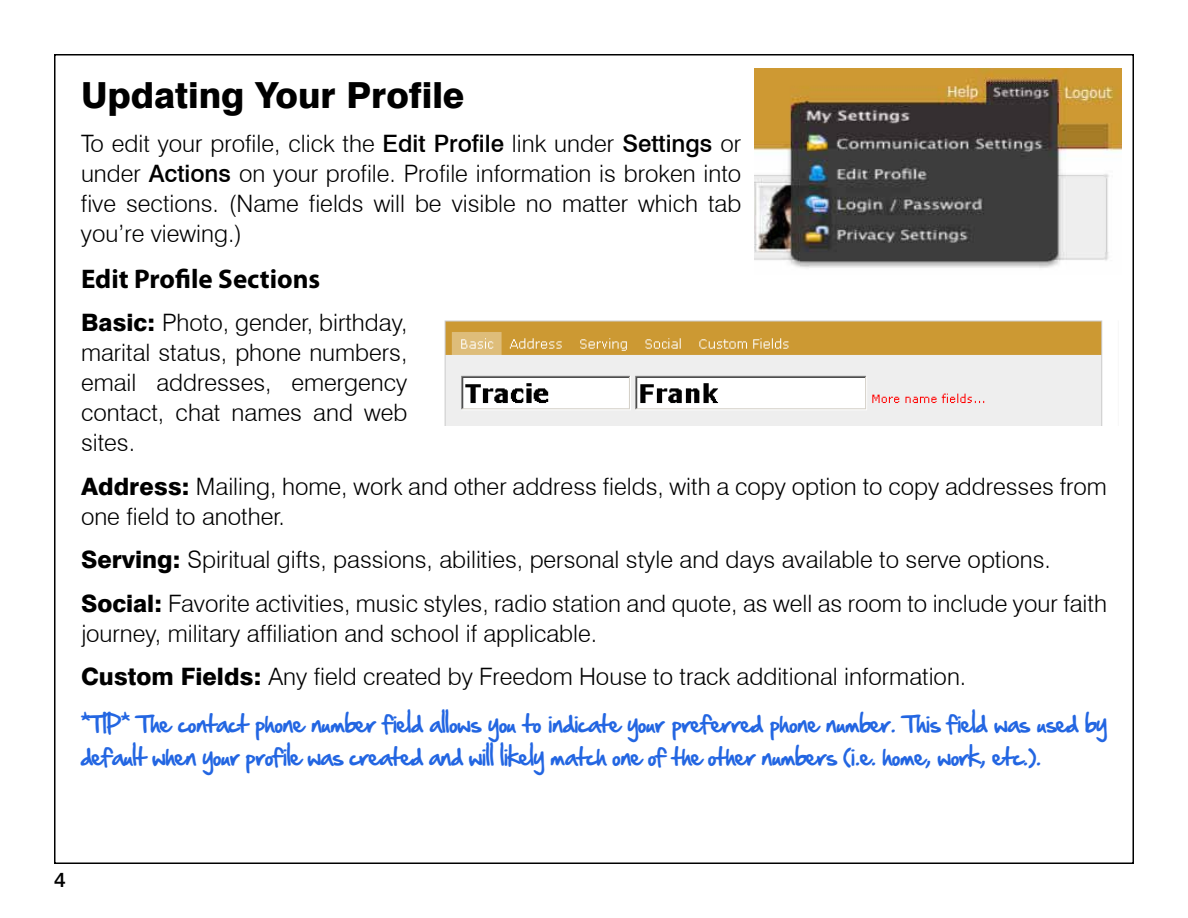
<style>
.page{position:relative;width:1188px;height:918px;background:#fff}
.page>*{position:absolute;margin:0;border:0;box-sizing:border-box;transform-origin:0 0}
.t1{font:800 36px "Swiss 721 BT";color:#000}
.t2{font:700 27px "Myriad Pro";color:#000}
.t3{font:300 24px/30px "Swiss 721 BT";color:#000}
.t4{font:21px/33px "Hand Of Sean";color:#2366e2}
.t5{font:500 21px "Swiss 721 BT";color:#000}
.s1{font-weight:500}
.s2{font-weight:800}
</style>
<div class="page">
<img style="left:444px;top:320px;width:659px;height:106px">
<img style="left:755px;top:68px;width:366px;height:200px">
<h1 class="t1" style="left:81px;top:74px;width:385px">Updating Your Profile</h1>
<p class="t3" style="left:81px;top:128px;width:662px;text-align:justify">To edit your profile, click the <span class="s1">Edit Profile</span> link under <span class="s1">Settings</span> or under <span class="s1">Actions</span> on your profile. Profile information is broken into five sections. (Name fields will be visible no matter which tab you’re viewing.)</p>
<p class="t2" style="left:81px;top:261px;width:241px">Edit Profile Sections</p>
<p class="t3" style="left:81px;top:308px;width:328px;text-align:justify"><span class="s2">Basic:</span> Photo, gender, birthday, marital status, phone numbers, email addresses, emergency contact, chat names and web sites.</p>
<p class="t3" style="left:81px;top:471px;width:1027px"><span class="s2">Address:</span> Mailing, home, work and other address fields, with a copy option to copy addresses from one field to another.</p>
<p class="t3" style="left:81px;top:538px;width:1028px;line-height:43.5px"><span class="s2">Serving:</span> Spiritual gifts, passions, abilities, personal style and days available to serve options.<br><span class="s2">Social:</span> Favorite activities, music styles, radio station and quote, as well as room to include your faith</p>
<p class="t3" style="left:81px;top:611px;width:887px;line-height:43.5px">journey, military affiliation and school if applicable.<br><span class="s2">Custom Fields:</span> Any field created by Freedom House to track additional information.</p>
<p class="t4" style="left:81px;top:707px;width:1027px">*TIP* The contact phone number field allows you to indicate your preferred phone number. This field was used by default when your profile was created and will likely match one of the other numbers (i.e. home, work, etc.).</p>
<p class="t5" style="left:54px;top:866px;width:13px">4</p>
</div>
